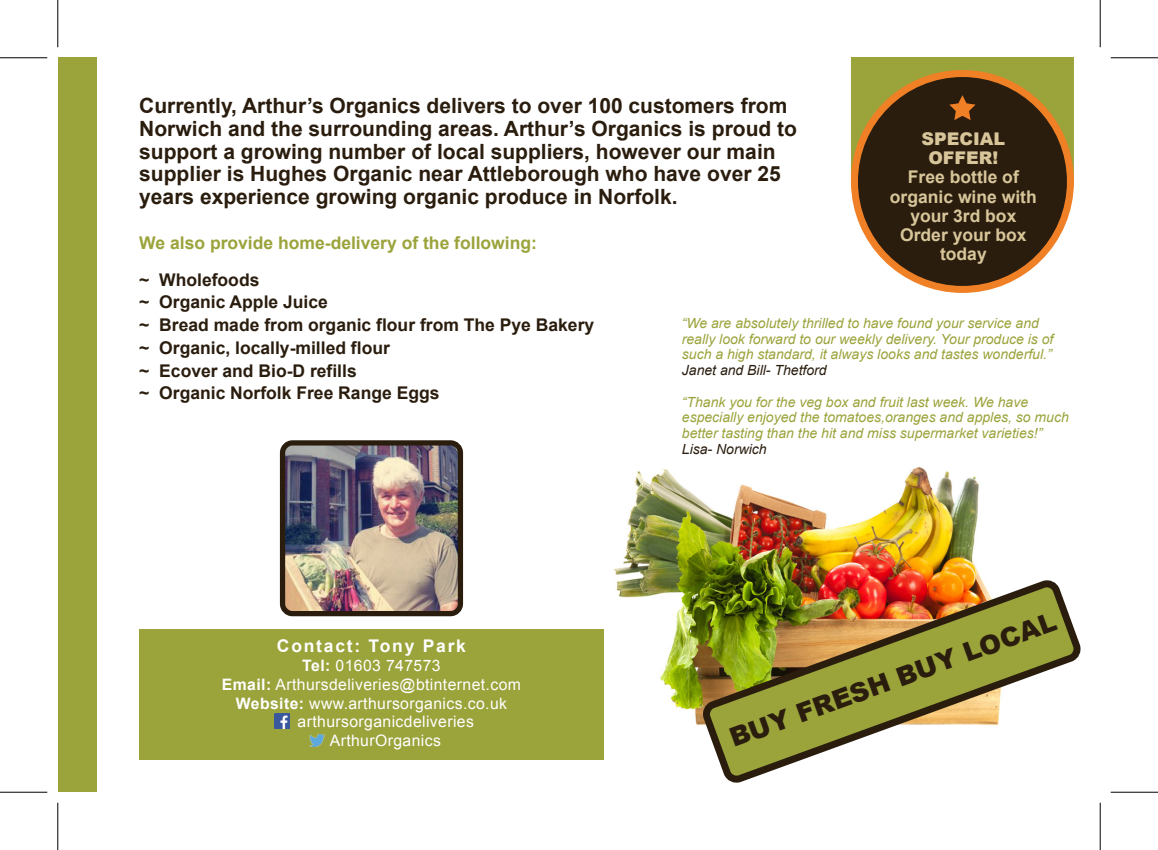
<style>
.page{position:relative;width:1158px;height:850px;background:#fff}
.page>*{position:absolute;margin:0;border:0;box-sizing:border-box;transform-origin:0 0}
.t1{font:900 26.25px "Arial";color:#2a1d0e}
.t2{font:700 21px/22.8px "Arial";color:#2a1d0e}
.t3{font:700 17.5px/22.8px "Arial";color:#2a1d0e}
.t4{font:700 17.5px/19.2px "Arial";color:#d8c69a;text-align:center}
.t5{font:700 17.5px "Arial";color:#9ba33b}
.t6{font:700 17.5px "Arial";letter-spacing:.1em;color:#fff}
.t7{font:900 17.5px/19.2px "Arial";color:#d8c69a;text-align:center}
.t8{font:15.75px "Arial";letter-spacing:.025em;color:#fff}
.t9{font:italic 14px/15.8px "Arial";color:#9ba33b}
.t10{font:italic 14px "Arial";color:#2a1d0e}
.s1{font-weight:700}
</style>
<div class="page">
<img style="left:603px;top:467px;width:376px;height:293px">
<div style="left:854px;top:73px;width:216px;height:216px;background:#2a1d0e;border-radius:50%"></div>
<svg style="left:850px;top:58px;width:223px;height:127px"></svg>
<img style="left:286px;top:446px;width:171px;height:164px">
<div style="left:280px;top:440px;width:183px;height:176px;border:5px solid #2a1d0e;border-radius:10px"></div>
<img style="left:696px;top:573px;width:385px;height:210px">
<div style="left:58px;top:58px;width:38px;height:734px;background:#9ba33b"></div>
<div style="left:139px;top:629px;width:464px;height:131px;background:#9ba33b"></div>
<img style="left:309px;top:734px;width:15px;height:12px">
<img style="left:275px;top:713px;width:14px;height:15px">
<hr style="left:0;top:57px;width:47px;height:1px;background:#000">
<hr style="left:1110px;top:57px;width:47px;height:1px;background:#000">
<hr style="left:0;top:792px;width:47px;height:1px;background:#000">
<hr style="left:1110px;top:792px;width:47px;height:1px;background:#000">
<hr style="left:57px;top:0;width:1px;height:47px;background:#000">
<hr style="left:57px;top:802px;width:1px;height:48px;background:#000">
<hr style="left:1099px;top:0;width:1px;height:47px;background:#000">
<hr style="left:1099px;top:802px;width:1px;height:48px;background:#000">
<p class="t2" style="left:139px;top:95px;width:659px">Currently, Arthur’s Organics delivers to over 100 customers from Norwich and the surrounding areas. Arthur’s Organics is proud to support a growing number of local suppliers, however our main supplier is Hughes Organic near Attleborough who have over 25 years experience growing organic produce in Norfolk.</p>
<p class="t5" style="left:139px;top:231px;width:399px">We also provide home-delivery of the following:</p>
<p class="t3" style="left:139px;top:269px;width:456px">~ Wholefoods<br>~ Organic Apple Juice<br>~ Bread made from organic flour from The Pye Bakery ~ Organic, locally-milled flour<br>~ Ecover and Bio-D refills<br>~ Organic Norfolk Free Range Eggs</p>
<p class="t7" style="left:921px;top:128px;width:85px">SPECIAL<br>OFFER!</p>
<p class="t4" style="left:889px;top:168px;width:148px">Free bottle of organic wine with your 3rd box<br>Order your box today</p>
<p class="t9" style="left:681px;top:315px;width:373px">“We are absolutely thrilled to have found your service and really look forward to our weekly delivery. Your produce is of such a high standard, it always looks and tastes wonderful.”</p>
<p class="t10" style="left:681px;top:361px;width:146px">Janet and Bill- Thetford</p>
<p class="t9" style="left:681px;top:394px;width:388px">“Thank you for the veg box and fruit last week. We have especially enjoyed the tomatoes,oranges and apples, so much better tasting than the hit and miss supermarket varieties!”</p>
<p class="t10" style="left:681px;top:440px;width:86px">Lisa- Norwich</p>
<p class="t6" style="left:277px;top:634px;width:190px">Contact: Tony Park</p>
<p class="t8" style="left:302px;top:655px;width:140px"><span class="s1">Tel:</span> 01603 747573</p>
<p class="t8" style="left:222px;top:674px;width:300px"><span class="s1">Email:</span> Arthursdeliveries@btinternet.com</p>
<p class="t8" style="left:236px;top:692px;width:272px"><span class="s1">Website:</span> www.arthursorganics.co.uk</p>
<p class="t8" style="left:297px;top:711px;width:178px">arthursorganicdeliveries</p>
<p class="t8" style="left:330px;top:730px;width:113px">ArthurOrganics</p>
<h1 class="t1" style="left:724px;top:720px;width:347px;rotate:-20deg">BUY FRESH BUY LOCAL</h1>
</div>
